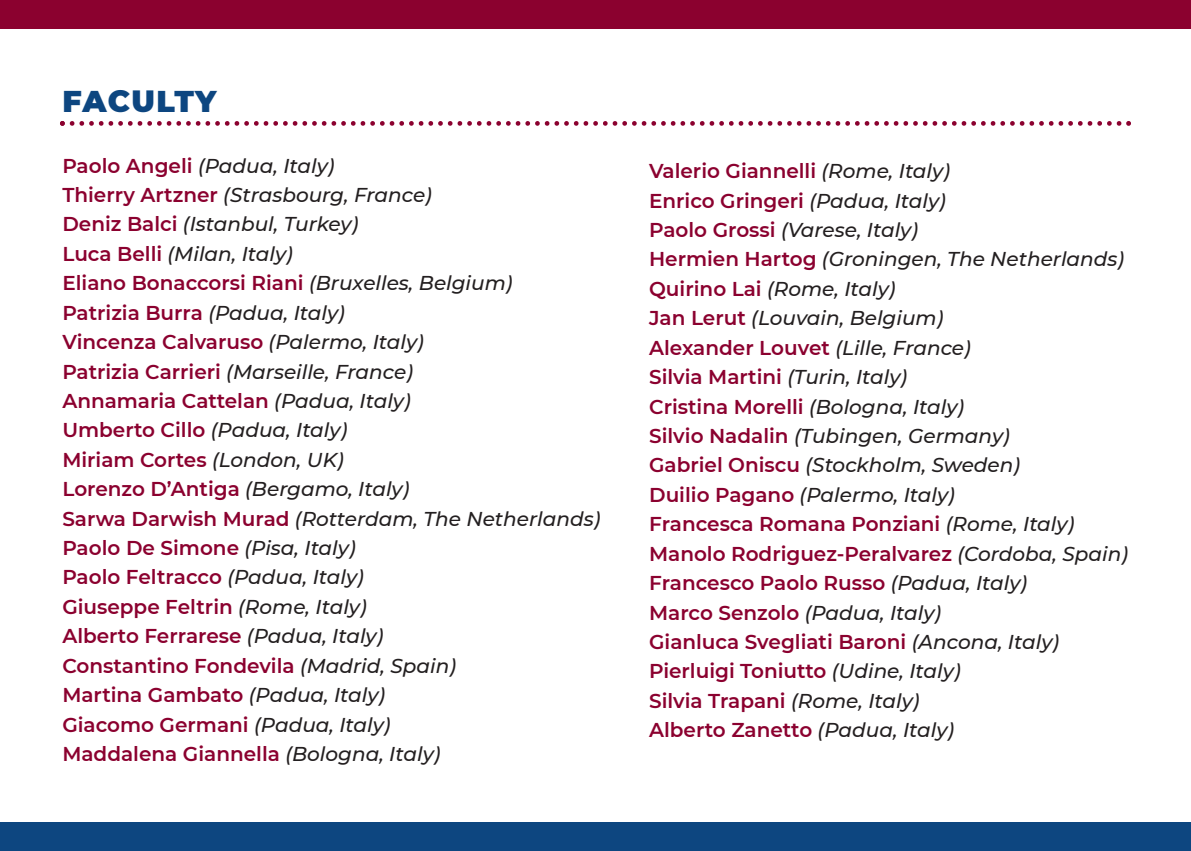
<style>
.page{position:relative;width:1191px;height:851px;background:#fff}
.page>*{position:absolute;margin:0;border:0;box-sizing:border-box;transform-origin:0 0}
.t1{font:900 30px "Montserrat";letter-spacing:.035em;color:#0d4680}
.t2{font:600 20px "Montserrat";color:#8b012f}
.t3{font:italic 500 20px "Montserrat";color:#231f20}
.s1{font-weight:600;font-style:normal;color:#8b012f}
.s2{font-weight:500;font-style:italic;color:#231f20}
</style>
<div class="page">
<svg style="left:60px;top:121px;width:1071px;height:5px"></svg>
<div style="left:0;top:0;width:1191px;height:28px;background:#8b012f"></div>
<div style="left:0;top:822px;width:1191px;height:28px;background:#0d4680"></div>
<p class="t1" style="left:62px;top:83px;width:155px">FACULTY</p>
<p class="t3" style="left:62px;top:153px;width:274px"><span class="s1">Paolo Angeli</span> (Padua, Italy)</p>
<p class="t3" style="left:62px;top:182px;width:371px"><span class="s1">Thierry Artzner</span> (Strasbourg, France)</p>
<p class="t3" style="left:62px;top:212px;width:298px"><span class="s1">Deniz Balci</span> (Istanbul, Turkey)</p>
<p class="t3" style="left:62px;top:241px;width:232px"><span class="s1">Luca Belli</span> (Milan, Italy)</p>
<p class="t2" style="left:62px;top:271px;width:452px">Eliano Bonaccorsi Riani <span class="s2">(Bruxelles, Belgium)</span></p>
<p class="t2" style="left:62px;top:300px;width:284px">Patrizia Burra <span class="s2">(Padua, Italy)</span></p>
<p class="t2" style="left:62px;top:329px;width:363px">Vincenza Calvaruso <span class="s2">(Palermo, Italy)</span></p>
<p class="t3" style="left:62px;top:359px;width:352px"><span class="s1">Patrizia Carrieri</span> (Marseille, France)</p>
<p class="t2" style="left:62px;top:388px;width:350px">Annamaria Cattelan <span class="s2">(Padua, Italy)</span></p>
<p class="t3" style="left:62px;top:418px;width:286px"><span class="s1">Umberto Cillo</span> (Padua, Italy)</p>
<p class="t2" style="left:62px;top:447px;width:283px">Miriam Cortes <span class="s2">(London, UK)</span></p>
<p class="t2" style="left:62px;top:476px;width:349px">Lorenzo D’Antiga <span class="s2">(Bergamo, Italy)</span></p>
<p class="t3" style="left:62px;top:506px;width:539px"><span class="s1">Sarwa Darwish Murad</span> (Rotterdam, The Netherlands)</p>
<p class="t2" style="left:62px;top:535px;width:295px">Paolo De Simone <span class="s2">(Pisa, Italy)</span></p>
<p class="t2" style="left:62px;top:565px;width:303px">Paolo Feltracco <span class="s2">(Padua, Italy)</span></p>
<p class="t2" style="left:62px;top:594px;width:306px">Giuseppe Feltrin <span class="s2">(Rome, Italy)</span></p>
<p class="t2" style="left:62px;top:623px;width:323px">Alberto Ferrarese <span class="s2">(Padua, Italy)</span></p>
<p class="t2" style="left:62px;top:653px;width:395px">Constantino Fondevila <span class="s2">(Madrid, Spain)</span></p>
<p class="t2" style="left:62px;top:682px;width:324px">Martina Gambato <span class="s2">(Padua, Italy)</span></p>
<p class="t2" style="left:62px;top:712px;width:330px">Giacomo Germani <span class="s2">(Padua, Italy)</span></p>
<p class="t2" style="left:62px;top:741px;width:380px">Maddalena Giannella <span class="s2">(Bologna, Italy)</span></p>
<p class="t2" style="left:649px;top:159px;width:302px">Valerio Giannelli <span class="s2">(Rome, Italy)</span></p>
<p class="t2" style="left:649px;top:188px;width:298px">Enrico Gringeri <span class="s2">(Padua, Italy)</span></p>
<p class="t3" style="left:649px;top:218px;width:270px"><span class="s1">Paolo Grossi</span> (Varese, Italy)</p>
<p class="t3" style="left:649px;top:247px;width:477px"><span class="s1">Hermien Hartog</span> (Groningen, The Netherlands)</p>
<p class="t3" style="left:649px;top:276px;width:248px"><span class="s1">Quirino Lai</span> (Rome, Italy)</p>
<p class="t3" style="left:649px;top:306px;width:296px"><span class="s1">Jan Lerut</span> (Louvain, Belgium)</p>
<p class="t2" style="left:649px;top:335px;width:323px">Alexander Louvet <span class="s2">(Lille, France)</span></p>
<p class="t2" style="left:649px;top:365px;width:260px">Silvia Martini <span class="s2">(Turin, Italy)</span></p>
<p class="t2" style="left:649px;top:394px;width:317px">Cristina Morelli <span class="s2">(Bologna, Italy)</span></p>
<p class="t3" style="left:649px;top:423px;width:362px"><span class="s1">Silvio Nadalin</span> (Tubingen, Germany)</p>
<p class="t3" style="left:649px;top:453px;width:372px"><span class="s1">Gabriel Oniscu</span> (Stockholm, Sweden)</p>
<p class="t3" style="left:649px;top:482px;width:307px"><span class="s1">Duilio Pagano</span> (Palermo, Italy)</p>
<p class="t2" style="left:649px;top:512px;width:427px">Francesca Romana Ponziani <span class="s2">(Rome, Italy)</span></p>
<p class="t2" style="left:649px;top:541px;width:480px">Manolo Rodriguez-Peralvarez <span class="s2">(Cordoba, Spain)</span></p>
<p class="t2" style="left:649px;top:570px;width:380px">Francesco Paolo Russo <span class="s2">(Padua, Italy)</span></p>
<p class="t3" style="left:649px;top:600px;width:294px"><span class="s1">Marco Senzolo</span> (Padua, Italy)</p>
<p class="t2" style="left:649px;top:629px;width:412px">Gianluca Svegliati Baroni <span class="s2">(Ancona, Italy)</span></p>
<p class="t2" style="left:649px;top:659px;width:313px">Pierluigi Toniutto <span class="s2">(Udine, Italy)</span></p>
<p class="t2" style="left:649px;top:688px;width:272px">Silvia Trapani <span class="s2">(Rome, Italy)</span></p>
<p class="t2" style="left:649px;top:717px;width:307px">Alberto Zanetto <span class="s2">(Padua, Italy)</span></p>
</div>
